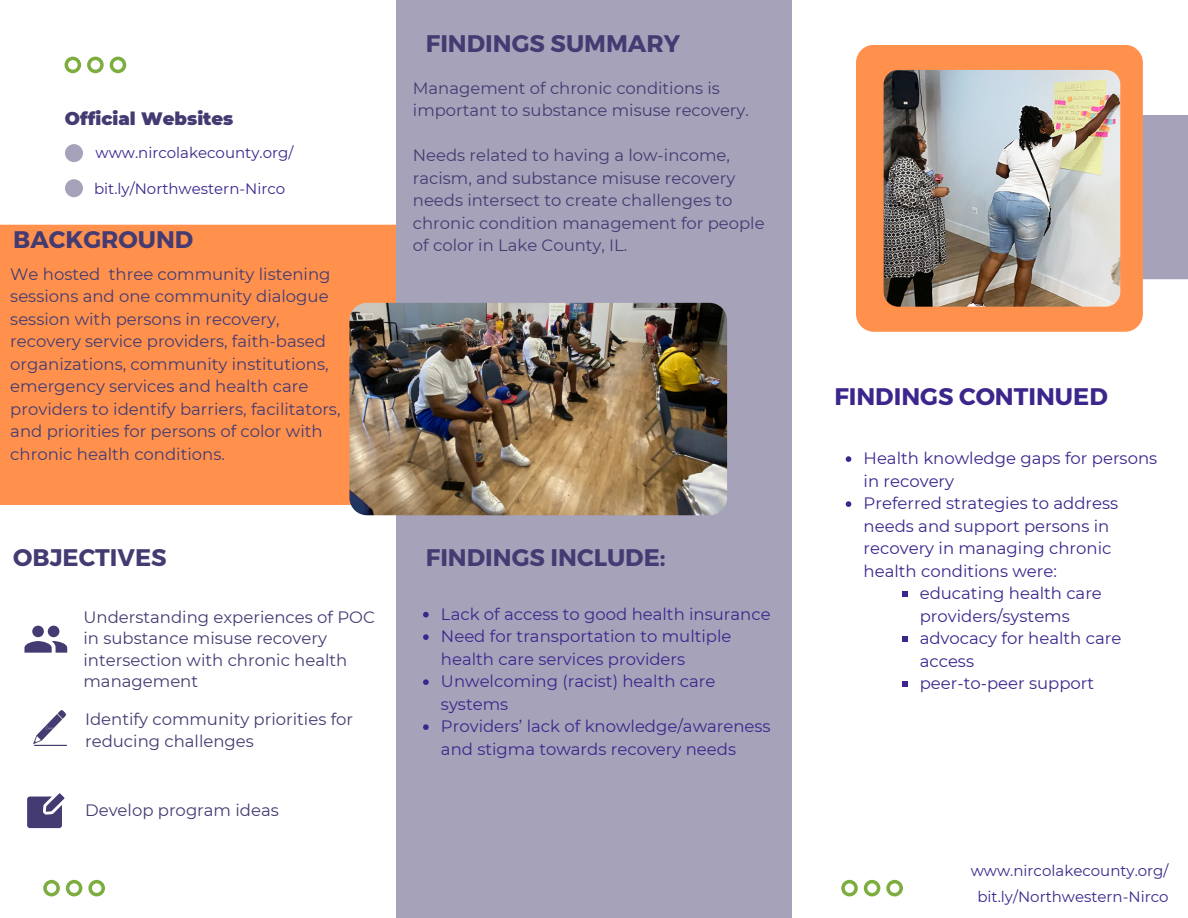
<style>
.page{position:relative;width:1188px;height:918px;background:#fff}
.page>*{position:absolute;margin:0;border:0;box-sizing:border-box;transform-origin:0 0}
.t1{font:700 24px "Montserrat";color:#443b72}
.t2{font:700 24px "Montserrat";color:#3c268c}
.t3{font:900 18px "Montserrat";color:#443b72}
.t4{font:16.5px/22.5px "Montserrat";color:#443b72}
.t5{font:16.5px/22.5px "Montserrat";color:#3c268c}
.t6{font:15px "Montserrat";color:#3c268c}
</style>
<div class="page">
<div style="left:0;top:225px;width:396px;height:280px;background:#ff914d"></div>
<div style="left:396px;top:0;width:396px;height:918px;background:#a6a2b9"></div>
<div style="left:1143px;top:115px;width:45px;height:164px;background:#a6a2b9"></div>
<div style="left:856px;top:45px;width:287px;height:287px;background:#ff914d;border-radius:18px"></div>
<img style="left:884px;top:70px;width:236px;height:237px;border-radius:15px">
<svg style="left:43px;top:880px;width:17px;height:16px"></svg>
<svg style="left:66px;top:880px;width:16px;height:16px"></svg>
<svg style="left:88px;top:880px;width:17px;height:16px"></svg>
<svg style="left:841px;top:880px;width:17px;height:16px"></svg>
<svg style="left:864px;top:880px;width:16px;height:16px"></svg>
<svg style="left:886px;top:880px;width:17px;height:16px"></svg>
<img style="left:349px;top:303px;width:378px;height:212px;border-radius:18px">
<svg style="left:65px;top:57px;width:16px;height:16px"></svg>
<svg style="left:87px;top:57px;width:17px;height:16px"></svg>
<svg style="left:110px;top:57px;width:16px;height:16px"></svg>
<svg style="left:24px;top:626px;width:43px;height:27px"></svg>
<img style="left:33px;top:710px;width:34px;height:35px">
<svg style="left:27px;top:793px;width:37px;height:35px"></svg>
<div style="left:65px;top:144px;width:18px;height:18px;background:#a6a2b9;border-radius:50%"></div>
<svg style="left:846px;top:456px;width:5px;height:6px"></svg>
<svg style="left:846px;top:501px;width:5px;height:6px"></svg>
<svg style="left:902px;top:591px;width:6px;height:6px"></svg>
<svg style="left:902px;top:636px;width:6px;height:6px"></svg>
<svg style="left:902px;top:681px;width:6px;height:6px"></svg>
<svg style="left:423px;top:612px;width:6px;height:5px"></svg>
<svg style="left:423px;top:634px;width:6px;height:6px"></svg>
<svg style="left:423px;top:679px;width:6px;height:6px"></svg>
<svg style="left:423px;top:724px;width:6px;height:6px"></svg>
<div style="left:65px;top:179px;width:18px;height:18px;background:#a6a2b9;border-radius:50%"></div>
<p class="t3" style="left:65px;top:108px;width:170px">Official Websites</p>
<p class="t6" style="left:96px;top:144px;width:199px">www.nircolakecounty.org/</p>
<p class="t6" style="left:94px;top:179px;width:193px">bit.ly/Northwestern-Nirco</p>
<p class="t1" style="left:13px;top:224px;width:182px">BACKGROUND</p>
<p class="t4" style="left:10px;top:263px;width:332px">We hosted three community listening sessions and one community dialogue session with persons in recovery, recovery service providers, faith-based organizations, community institutions, emergency services and health care providers to identify barriers, facilitators, and priorities for persons of color with chronic health conditions.</p>
<p class="t1" style="left:13px;top:542px;width:155px">OBJECTIVES</p>
<p class="t4" style="left:83px;top:607px;width:293px;line-height:21.3px">Understanding experiences of POC in substance misuse recovery intersection with chronic health management</p>
<p class="t4" style="left:85px;top:709px;width:270px;line-height:21.3px">Identify community priorities for reducing challenges</p>
<p class="t4" style="left:85px;top:799px;width:195px">Develop program ideas</p>
<p class="t1" style="left:426px;top:28px;width:256px">FINDINGS SUMMARY</p>
<p class="t4" style="left:413px;top:77px;width:338px">Management of chronic conditions is important to substance misuse recovery.</p>
<p class="t4" style="left:413px;top:144px;width:353px">Needs related to having a low-income, racism, and substance misuse recovery needs intersect to create challenges to chronic condition management for people of color in Lake County, IL.</p>
<p class="t1" style="left:426px;top:542px;width:241px">FINDINGS INCLUDE:</p>
<p class="t5" style="left:441px;top:603px;width:331px">Lack of access to good health insurance</p>
<p class="t5" style="left:441px;top:625px;width:292px">Need for transportation to multiple health care services providers</p>
<p class="t5" style="left:441px;top:670px;width:276px">Unwelcoming (racist) health care systems</p>
<p class="t5" style="left:441px;top:715px;width:331px">Providers’ lack of knowledge/awareness and stigma towards recovery needs</p>
<p class="t2" style="left:834px;top:380px;width:275px">FINDINGS CONTINUED</p>
<p class="t5" style="left:864px;top:447px;width:295px">Health knowledge gaps for persons in recovery</p>
<p class="t5" style="left:864px;top:492px;width:256px">Preferred strategies to address needs and support persons in recovery in managing chronic health conditions were:</p>
<p class="t5" style="left:920px;top:582px;width:184px">educating health care providers/systems</p>
<p class="t5" style="left:920px;top:627px;width:203px">advocacy for health care access</p>
<p class="t5" style="left:920px;top:672px;width:176px">peer-to-peer support</p>
<p class="t6" style="left:971px;top:862px;width:199px">www.nircolakecounty.org/</p>
<p class="t6" style="left:977px;top:887px;width:193px">bit.ly/Northwestern-Nirco</p>
</div>
